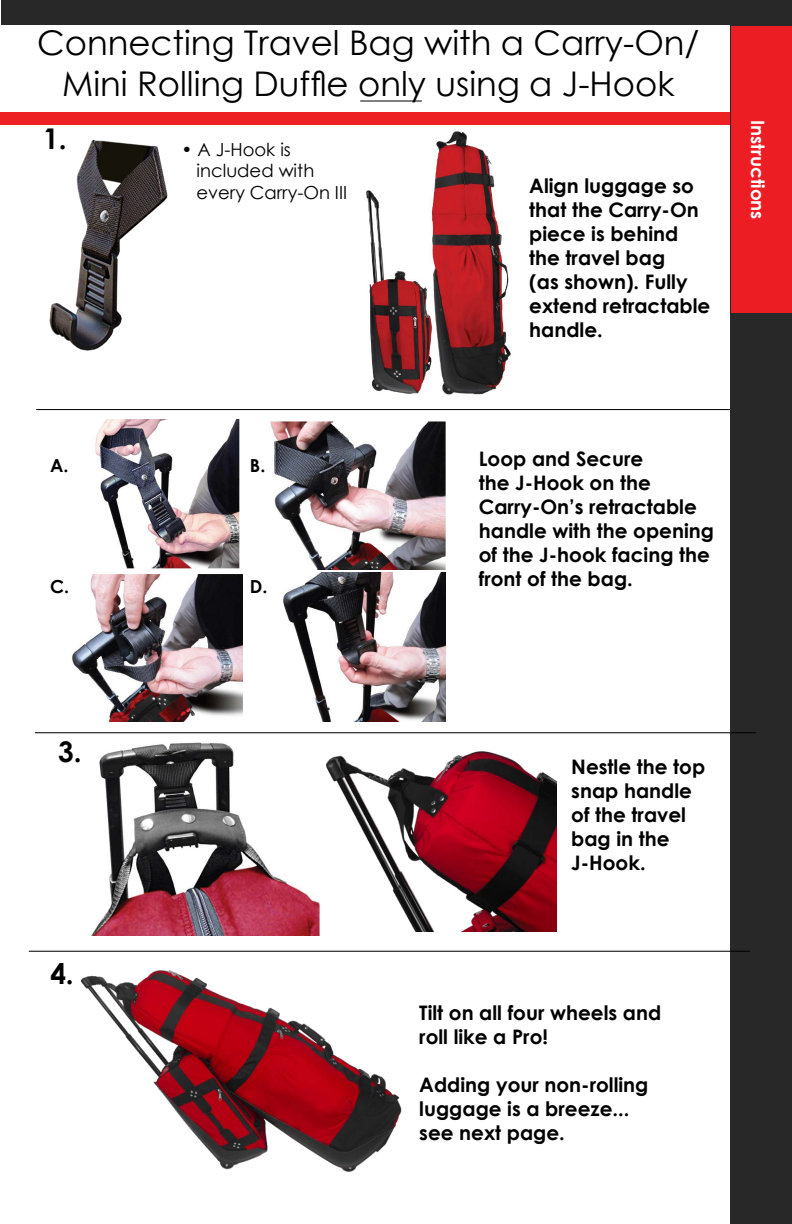
<style>
.page{position:relative;width:792px;height:1224px;background:#fff}
.page>*{position:absolute;margin:0;border:0;box-sizing:border-box;transform-origin:0 0}
.t1{font:34px/40.8px "Century Gothic";color:#000;text-align:center}
.t2{font:700 28.5px "Century Gothic";color:#000}
.t3{font:700 20px/24px "Century Gothic";color:#000}
.t4{font:700 18.4px "Century Gothic";color:#fff}
.t5{font:18px/21.6px "Century Gothic";color:#000}
.t6{font:700 18px "Century Gothic";color:#000}
</style>
<div class="page">
<div style="left:1px;top:0;width:791px;height:24px;background:#292829"></div>
<div style="left:0;top:112px;width:792px;height:13px;background:#ed2124"></div>
<hr style="left:36px;top:409px;width:721px;height:1px;background:#000">
<div style="left:731px;top:15px;width:61px;height:1209px;background:#292829"></div>
<div style="left:732px;top:27px;width:60px;height:286px;background:#ed1d24"></div>
<img style="left:91px;top:742px;width:229px;height:194px">
<img style="left:95px;top:420px;width:145px;height:149px">
<img style="left:72px;top:574px;width:170px;height:148px">
<img style="left:270px;top:421px;width:175px;height:148px">
<img style="left:283px;top:573px;width:162px;height:126px">
<img style="left:314px;top:699px;width:242px;height:232px">
<img style="left:81px;top:970px;width:321px;height:202px">
<img style="left:366px;top:131px;width:145px;height:264px">
<img style="left:49px;top:139px;width:119px;height:212px">
<hr style="left:360px;top:101px;width:62px;height:1px;background:#000">
<hr style="left:35px;top:732px;width:721px;height:1px;background:#000">
<hr style="left:29px;top:951px;width:721px;height:1px;background:#000">
<h1 class="t1" style="left:37px;top:22px;width:664px">Connecting Travel Bag with a Carry-On/<br>Mini Rolling Duffle only using a J-Hook</h1>
<h2 class="t2" style="left:43px;top:117px;width:25px">1.</h2>
<p class="t5" style="left:197px;top:138px;width:152px;text-indent:-15px">• A J-Hook is included with every Carry-On III</p>
<p class="t3" style="left:529px;top:172px;width:183px">Align luggage so that the Carry-On piece is behind the travel bag<br>(as shown). Fully extend retractable handle.</p>
<p class="t4" style="left:772px;top:120px;width:101px;rotate:90deg">Instructions</p>
<p class="t6" style="left:50px;top:452px;width:20px">A.</p>
<p class="t6" style="left:250px;top:452px;width:17px">B.</p>
<p class="t6" style="left:50px;top:573px;width:21px">C.</p>
<p class="t6" style="left:250px;top:573px;width:19px">D.</p>
<p class="t3" style="left:479px;top:445px;width:237px">Loop and Secure<br>the J-Hook on the<br>Carry-On’s retractable handle with the opening of the J-hook facing the front of the bag.</p>
<h2 class="t2" style="left:58px;top:730px;width:25px">3.</h2>
<h2 class="t2" style="left:50px;top:952px;width:25px">4.</h2>
<p class="t3" style="left:571px;top:754px;width:135px">Nestle the top snap handle of the travel bag in the<br>J-Hook.</p>
<p class="t3" style="left:419px;top:1000px;width:244px">Tilt on all four wheels and roll like a Pro!</p>
<p class="t3" style="left:419px;top:1072px;width:231px">Adding your non-rolling luggage is a breeze... see next page.</p>
</div>
